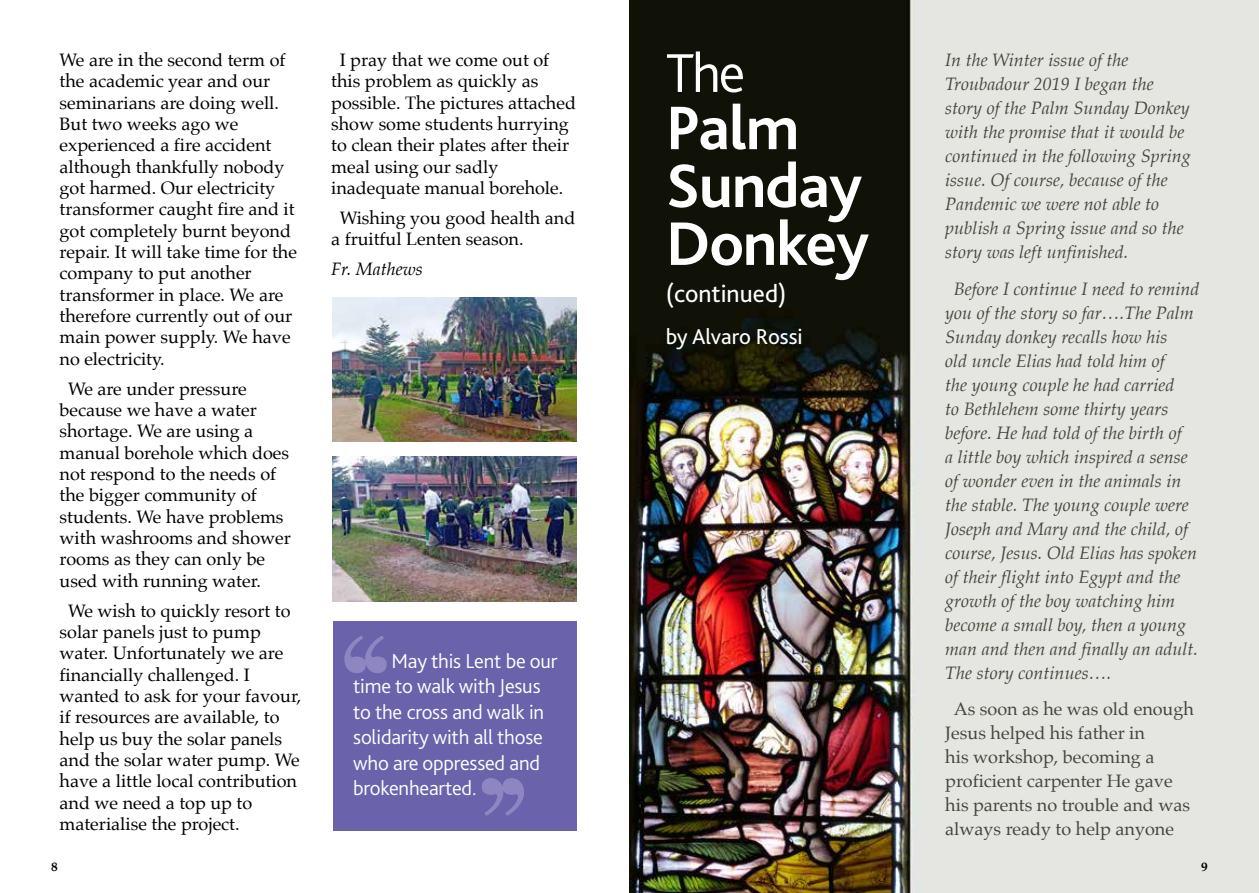
<style>
.page{position:relative;width:1259px;height:893px;background:#fff}
.page>*{position:absolute;margin:0;border:0;box-sizing:border-box;transform-origin:0 0}
.t1{font:700 64.35px/57.9px "Bliss 2";letter-spacing:-.02em;color:#fff}
.t2{font:300 57.15px "Bliss 2";color:#fff}
.t3{font:25.5px "Bliss 2";color:#fff}
.t4{font:22.5px "Bliss 2";color:#fff}
.t5{font:300 21px/25.5px "Bliss 2";letter-spacing:-.01em;color:#fff}
.t6{font:18px/21.3px "Palatino";color:#000}
.t7{font:italic 18px/24px "Palatino";color:#45463b}
.t8{font:18px/24px "Palatino";color:#45463b}
.t9{font:italic 18px "Palatino";color:#000}
.t10{font:700 12.75px "Palatino";color:#000;scale:1.05 1}
</style>
<div class="page">
<img style="left:629px;top:0;width:630px;height:893px">
<img style="left:333px;top:457px;width:243px;height:144px">
<img style="left:333px;top:297px;width:243px;height:144px">
<div style="left:333px;top:621px;width:243px;height:209px;background:#6a63ac"></div>
<svg style="left:344px;top:635px;width:43px;height:38px"></svg>
<svg style="left:482px;top:778px;width:42px;height:38px"></svg>
<p class="t6" style="left:60px;top:49px;width:239px">We are in the second term of the academic year and our seminarians are doing well.<br>But two weeks ago we experienced a fire accident although thankfully nobody got harmed. Our electricity transformer caught fire and it got completely burnt beyond repair. It will take time for the company to put another transformer in place. We are therefore currently out of our main power supply. We have no electricity.</p>
<p class="t6" style="left:60px;top:378px;width:233px;text-indent:8px">We are under pressure because we have a water shortage. We are using a manual borehole which does not respond to the needs of the bigger community of students. We have problems with washrooms and shower rooms as they can only be used with running water.</p>
<p class="t6" style="left:60px;top:600px;width:243px;text-indent:8px">We wish to quickly resort to solar panels just to pump water. Unfortunately we are financially challenged. I wanted to ask for your favour, if resources are available, to help us buy the solar panels and the solar water pump. We have a little local contribution and we need a top up to materialise the project.</p>
<p class="t6" style="left:331px;top:49px;width:246px;text-indent:8px">I pray that we come out of this problem as quickly as possible. The pictures attached show some students hurrying to clean their plates after their meal using our sadly inadequate manual borehole.</p>
<p class="t6" style="left:331px;top:207px;width:246px;text-indent:8px">Wishing you good health and a fruitful Lenten season.</p>
<p class="t9" style="left:331px;top:254px;width:93px">Fr. Mathews</p>
<p class="t5" style="left:353px;top:648px;width:206px;text-indent:38px">May this Lent be our time to walk with Jesus to the cross and walk in solidarity with all those who are oppressed and brokenhearted.</p>
<h2 class="t2" style="left:666px;top:37px;width:81px">The</h2>
<h1 class="t1" style="left:666px;top:97px;width:201px">Palm<br>Sunday<br>Donkey</h1>
<h3 class="t3" style="left:666px;top:278px;width:122px">(continued)</h3>
<p class="t4" style="left:666px;top:322px;width:138px">by Alvaro Rossi</p>
<p class="t7" style="left:945px;top:47px;width:247px">In the Winter issue of the<br>Troubadour 2019 I began the story of the Palm Sunday Donkey with the promise that it would be continued in the following Spring issue. Of course, because of the<br>Pandemic we were not able to publish a Spring issue and so the story was left unfinished.</p>
<p class="t7" style="left:945px;top:276px;width:256px;text-indent:8px">Before I continue I need to remind you of the story so far….The Palm<br>Sunday donkey recalls how his<br>old uncle Elias had told him of<br>the young couple he had carried<br>to Bethlehem some thirty years before. He had told of the birth of<br>a little boy which inspired a sense of wonder even in the animals in the stable. The young couple were<br>Joseph and Mary and the child, of course, Jesus. Old Elias has spoken of their flight into Egypt and the growth of the boy watching him become a small boy, then a young man and then and finally an adult.<br>The story continues….</p>
<p class="t8" style="left:945px;top:697px;width:250px;text-indent:8px">As soon as he was old enough<br>Jesus helped his father in<br>his workshop, becoming a proficient carpenter He gave his parents no trouble and was always ready to help anyone</p>
<p class="t10" style="left:51px;top:855px;width:8px">8</p>
<p class="t10" style="left:1201px;top:855px;width:8px">9</p>
</div>
